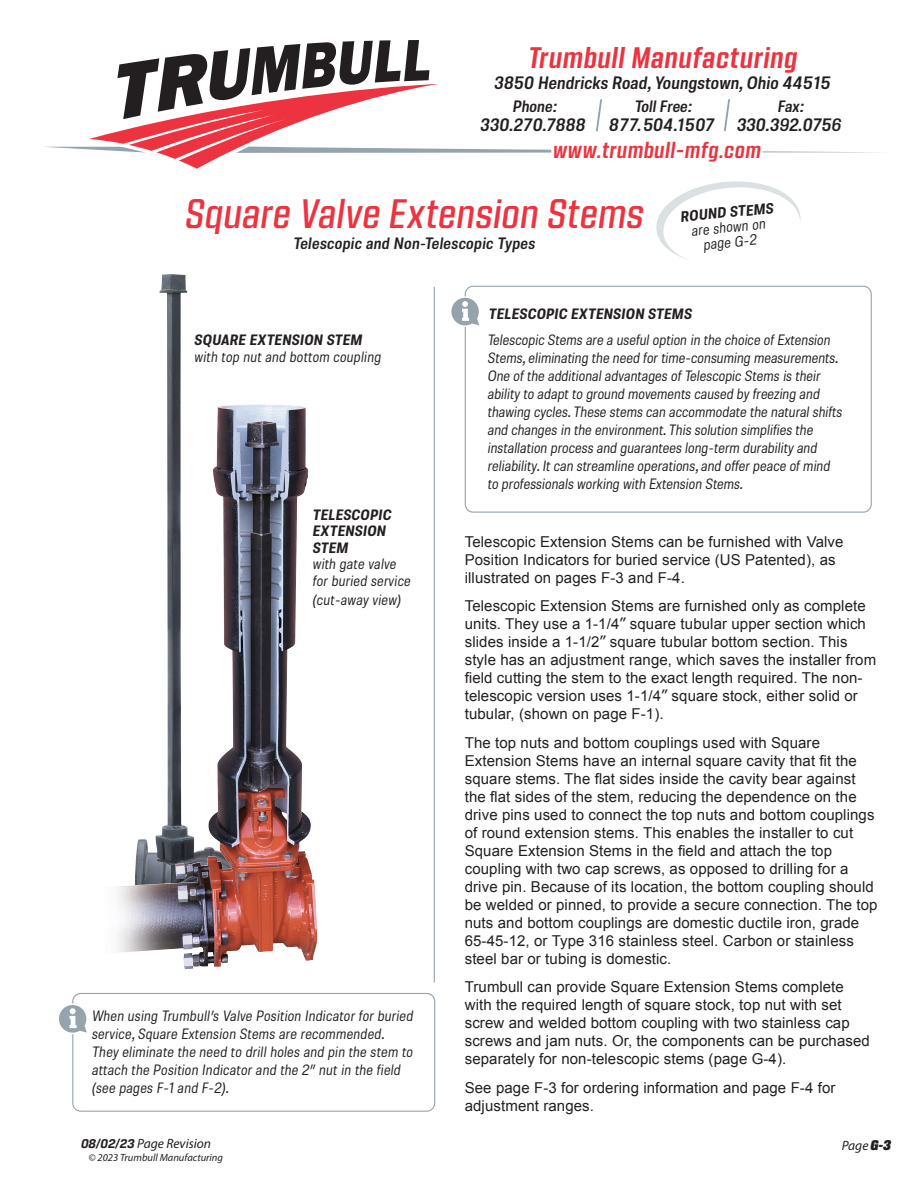
<style>
.page{position:relative;width:918px;height:1188px;background:#fff}
.page>*{position:absolute;margin:0;border:0;box-sizing:border-box;transform-origin:0 0}
.t1{font:italic 500 40.5px "Kuunari";letter-spacing:.015em;color:#ee3340}
.t2{font:italic 700 29.25px "Kuunari";letter-spacing:.03em;color:#ee3340}
.t3{font:italic 700 22.5px "Kuunari";letter-spacing:.03em;color:#ee3340}
.t4{font:italic 600 semi-condensed 18px "Molde";letter-spacing:.01em;color:#231f20}
.t5{font:italic 600 semi-condensed 18px "Molde";letter-spacing:.035em;color:#231f20}
.t6{font:italic 600 semi-condensed 16.5px "Molde";letter-spacing:.02em;color:#231f20}
.t7{font:15px/18px "Arial";letter-spacing:.005em;color:#231f20}
.t8{font:italic semi-condensed 15px/18px "Molde";letter-spacing:.005em;color:#231f20}
.t9{font:italic 700 semi-condensed 15px/16.5px "Molde";letter-spacing:.02em;color:#231f20}
.t10{font:italic 13.5px "Myriad Pro";color:#231f20}
.t11{font:italic 10.5px "Myriad Pro";color:#231f20}
.s1{font-family:"Tahoma"}
.s2{font-family:"Breuer Text";font-weight:700}
.s3{font-family:"Breuer Headline";font-size:15px}
</style>
<div class="page">
<svg style="left:44px;top:40px;width:835px;height:129px"></svg>
<img style="left:159px;top:274px;width:111px;height:131px">
<div style="left:465px;top:286px;width:407px;height:227px;border:1px solid #95a3ad;border-radius:8px"></div>
<svg style="left:451px;top:296px;width:28px;height:31px"></svg>
<div style="left:72px;top:993px;width:363px;height:119px;border:1px solid #95a3ad;border-radius:8px"></div>
<img style="left:117px;top:405px;width:201px;height:564px">
<hr style="left:434px;top:287px;width:1px;height:695px;background:#95a3ad">
<svg style="left:656px;top:182px;width:145px;height:78px"></svg>
<svg style="left:59px;top:1004px;width:28px;height:31px"></svg>
<h2 class="t2" style="left:528px;top:41px;width:271px">Trumbull Manufacturing</h2>
<p class="t4" style="left:494px;top:76px;width:337px">3850 Hendricks Road, Youngstown, Ohio 44515</p>
<p class="t6" style="left:513px;top:101px;width:45px">Phone:</p>
<p class="t4" style="left:481px;top:118px;width:106px">330.270.7888</p>
<p class="t6" style="left:635px;top:101px;width:59px">Toll Free:</p>
<p class="t5" style="left:609px;top:118px;width:107px">877.504.1507</p>
<p class="t6" style="left:778px;top:101px;width:27px">Fax:</p>
<p class="t4" style="left:737px;top:118px;width:106px">330.392.0756</p>
<h3 class="t3" style="left:553px;top:137px;width:209px">www.trumbull-mfg.com</h3>
<h1 class="t1" style="left:185px;top:190px;width:460px">Square Valve Extension Stems</h1>
<p class="t6" style="left:294px;top:237px;width:243px">Telescopic and Non-Telescopic Types</p>
<p class="t9" style="left:680px;top:210px;width:95px;rotate:-6deg">ROUND STEMS</p>
<p class="t8" style="left:691px;top:225px;width:76px;line-height:15px;text-align:center;rotate:-6deg">are shown on page G-2</p>
<p class="t9" style="left:195px;top:333px;width:169px">SQUARE EXTENSION STEM</p>
<p class="t8" style="left:195px;top:349px;width:188px">with top nut and bottom coupling</p>
<p class="t9" style="left:313px;top:508px;width:80px">TELESCOPIC<br>EXTENSION<br>STEM</p>
<p class="t8" style="left:313px;top:558px;width:99px;line-height:16.5px">with gate valve for buried service</p>
<p class="t8" style="left:313px;top:593px;width:90px">(cut-away view)</p>
<p class="t8" style="left:92px;top:1008px;width:323px">When using Trumbull’s Valve Position Indicator for buried service, Square Extension Stems are recommended.<br>They eliminate the need to drill holes and pin the stem to attach the Position Indicator and the 2” nut in the field (see pages F-1 and F-2).</p>
<p class="t9" style="left:489px;top:306px;width:205px">TELESCOPIC EXTENSION STEMS</p>
<p class="t8" style="left:488px;top:333px;width:356px">Telescopic Stems are a useful option in the choice of Extension Stems, eliminating the need for time-consuming measurements.<br>One of the additional advantages of Telescopic Stems is their ability to adapt to ground movements caused by freezing and thawing cycles. These stems can accommodate the natural shifts and changes in the environment. This solution simplifies the installation process and guarantees long-term durability and reliability. It can streamline operations, and offer peace of mind to professionals working with Extension Stems.</p>
<p class="t7" style="left:465px;top:532px;width:380px">Telescopic Extension Stems can be furnished with Valve<br>Position Indicators for buried service (US Patented), as illustrated on pages F-3 and F-4.</p>
<p class="t7" style="left:465px;top:597px;width:413px">Telescopic Extension Stems are furnished only as complete units. They use a 1-1/4<span class="s1">”</span> square tubular upper section which slides inside a 1-1/2<span class="s1">”</span> square tubular bottom section. This style has an adjustment range, which saves the installer from field cutting the stem to the exact length required. The non&shy;telescopic version uses 1-1/4<span class="s1">”</span> square stock, either solid or tubular, (shown on page F-1).</p>
<p class="t7" style="left:465px;top:733px;width:414px">The top nuts and bottom couplings used with Square Extension Stems have an internal square cavity that fit the square stems. The flat sides inside the cavity bear against the flat sides of the stem, reducing the dependence on the drive pins used to connect the top nuts and bottom couplings of round extension stems. This enables the installer to cut Square Extension Stems in the field and attach the top coupling with two cap screws, as opposed to drilling for a drive pin. Because of its location, the bottom coupling should be welded or pinned, to provide a secure connection. The top nuts and bottom couplings are domestic ductile iron, grade 65-45-12, or Type 316 stainless steel. Carbon or stainless steel bar or tubing is domestic.</p>
<p class="t7" style="left:465px;top:978px;width:407px">Trumbull can provide Square Extension Stems complete with the required length of square stock, top nut with set screw and welded bottom coupling with two stainless cap screws and jam nuts. Or, the components can be purchased separately for non-telescopic stems (page G-4).</p>
<p class="t7" style="left:465px;top:1078px;width:372px">See page F-3 for ordering information and page F-4 for adjustment ranges.</p>
<p class="t10" style="left:81px;top:1135px;width:132px"><span class="s2">08/02/23</span> Page Revision</p>
<p class="t10" style="left:842px;top:1138px;width:51px">Page<span class="s3">G-3</span></p>
<p class="t11" style="left:89px;top:1151px;width:136px">© 2023 Trumbull Manufacturing</p>
</div>
